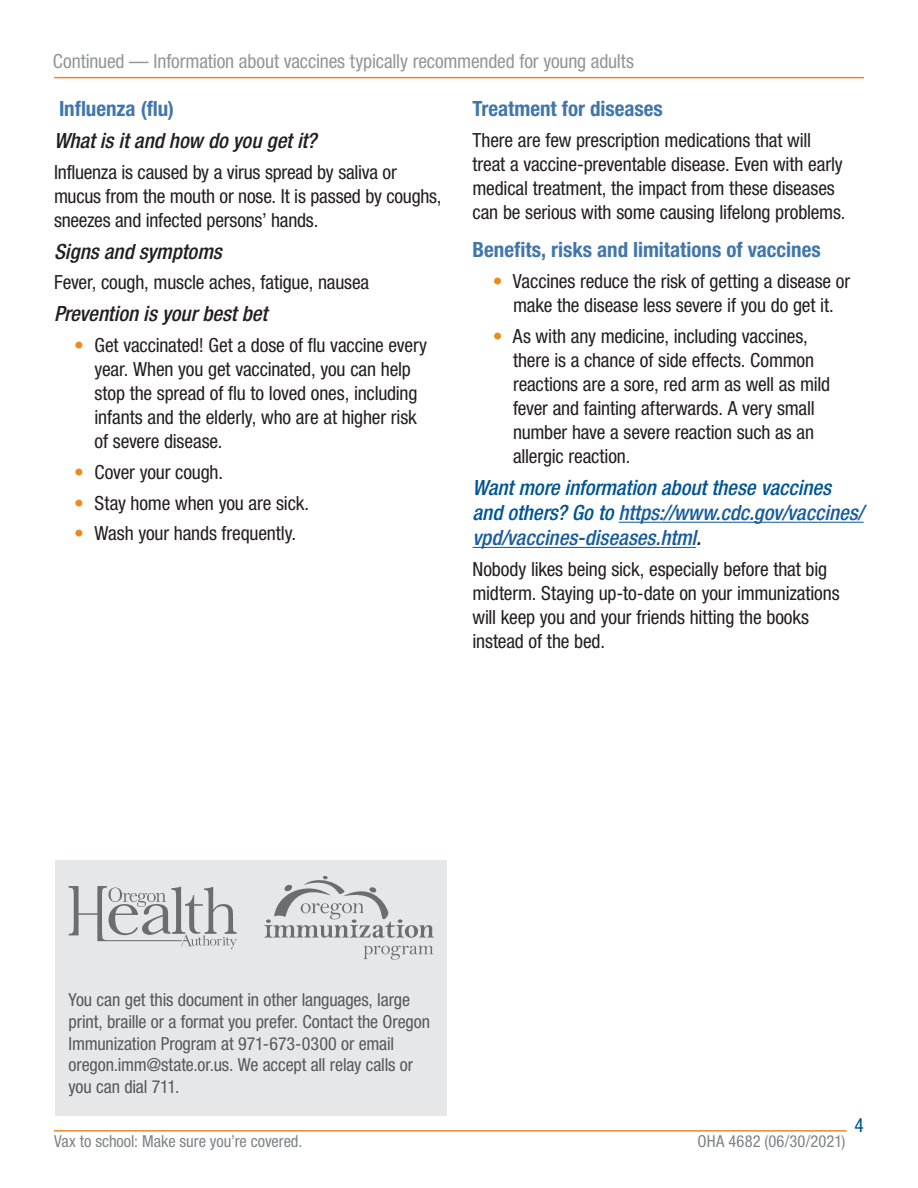
<style>
.page{position:relative;width:918px;height:1188px;background:#fff}
.page>*{position:absolute;margin:0;border:0;box-sizing:border-box;transform-origin:0 0}
.italic_question{font:italic 500 condensed 21px/25.2px "Helvetica Neue LT Std";color:#175d9e}
.subtitle{font:700 condensed 21px "Helvetica Neue LT Std";color:#4176ad}
.italic_question-2{font:italic 500 condensed 21px "Helvetica Neue LT Std";color:#231f20}
.bullets{font:condensed 19.5px/24px "Helvetica Neue LT Std";letter-spacing:-.01em;color:#231f20}
.running_header{font:condensed 19.5px "Helvetica Neue LT Std";letter-spacing:-.005em;color:#939598}
.t1{font:condensed 19.5px "Helvetica Neue LT Std";color:#005594}
.t2{font:condensed 18px/21.6px "Helvetica Neue LT Std";letter-spacing:-.005em;color:#57585a}
.t3{font:condensed 16.5px "Helvetica Neue LT Std";color:#808285}
.s1{color:#ed891d}
.s2{color:#005594}
.s3{color:#231f20}
</style>
<div class="page">
<hr style="left:54px;top:1130px;width:793px;height:2px;background:#ed891d">
<hr style="left:54px;top:77px;width:810px;height:1px;background:#ed891d">
<div style="left:55px;top:860px;width:392px;height:256px;background:#e6e7e9"></div>
<svg style="left:69px;top:886px;width:168px;height:63px"></svg>
<svg style="left:363px;top:946px;width:70px;height:14px"></svg>
<svg style="left:264px;top:876px;width:170px;height:62px"></svg>
<hr style="left:619px;top:522px;width:245px;height:1px;background:#175d9e">
<hr style="left:472px;top:547px;width:224px;height:1px;background:#175d9e">
<p class="running_header" style="left:53px;top:50px;width:583px">Continued — Information about vaccines typically recommended for young adults</p>
<p class="subtitle" style="left:59px;top:96px;width:117px">Influenza (flu)</p>
<p class="italic_question-2" style="left:54px;top:128px;width:264px">What is it and how do you get it?</p>
<p class="bullets" style="left:54px;top:160px;width:389px">Influenza is caused by a virus spread by saliva or mucus from the mouth or nose. It is passed by coughs, sneezes and infected persons’ hands.</p>
<p class="italic_question-2" style="left:54px;top:239px;width:169px">Signs and symptoms</p>
<p class="bullets" style="left:54px;top:270px;width:317px">Fever, cough, muscle aches, fatigue, nausea</p>
<p class="italic_question-2" style="left:54px;top:301px;width:215px">Prevention is your best bet</p>
<p class="bullets" style="left:94px;top:333px;width:334px;text-indent:-20px"><span class="s1">•</span> Get vaccinated! Get a dose of flu vaccine every year. When you get vaccinated, you can help stop the spread of flu to loved ones, including infants and the elderly, who are at higher risk of severe disease.</p>
<p class="bullets" style="left:74px;top:460px;width:150px"><span class="s1">•</span> Cover your cough.</p>
<p class="bullets" style="left:74px;top:491px;width:236px"><span class="s1">•</span> Stay home when you are sick.</p>
<p class="bullets" style="left:74px;top:521px;width:224px"><span class="s1">•</span> Wash your hands frequently.</p>
<p class="subtitle" style="left:472px;top:96px;width:192px">Treatment for diseases</p>
<p class="bullets" style="left:472px;top:128px;width:375px">There are few prescription medications that will treat a vaccine-preventable disease. Even with early medical treatment, the impact from these diseases can be serious with some causing lifelong problems.</p>
<p class="subtitle" style="left:472px;top:237px;width:350px">Benefits, risks and limitations of vaccines</p>
<p class="bullets" style="left:493px;top:269px;width:359px;text-align:center"><span class="s1">•</span> Vaccines reduce the risk of getting a disease or make the disease less severe if you do get it.</p>
<p class="bullets" style="left:513px;top:324px;width:319px;text-indent:-20px"><span class="s1">•</span> As with any medicine, including vaccines, there is a chance of side effects. Common reactions are a sore, red arm as well as mild fever and fainting afterwards. A very small number have a severe reaction such as an allergic reaction.</p>
<p class="italic_question" style="left:472px;top:475px;width:393px"><span class="s2">Want more information about these vaccines and others? Go to</span> https://www.cdc.gov/vaccines/ vpd/vaccines-diseases.html<span class="s3">.</span></p>
<p class="bullets" style="left:472px;top:557px;width:369px">Nobody likes being sick, especially before that big midterm. Staying up-to-date on your immunizations will keep you and your friends hitting the books instead of the bed.</p>
<p class="t2" style="left:69px;top:989px;width:363px">You can get this document in other languages, large print, braille or a format you prefer. Contact the Oregon Immunization Program at 971-673-0300 or email oregon.imm@state.or.us. We accept all relay calls or you can dial 711.</p>
<p class="t1" style="left:855px;top:1113px;width:11px">4</p>
<p class="t3" style="left:54px;top:1132px;width:250px">Vax to school: Make sure you’re covered.</p>
<p class="t3" style="left:698px;top:1132px;width:150px">OHA 4682 (06/30/2021)</p>
</div>
